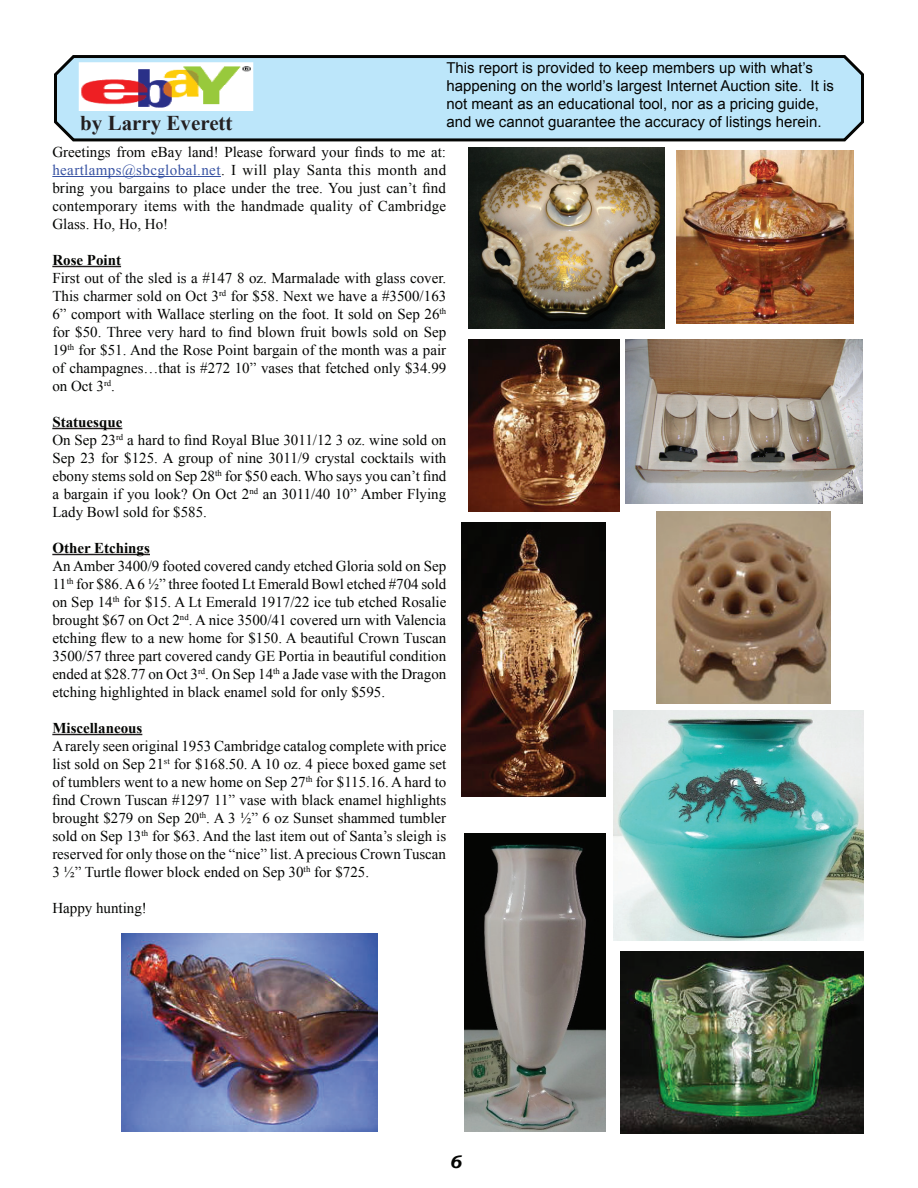
<style>
.page{position:relative;width:918px;height:1188px;background:#fff}
.page>*{position:absolute;margin:0;border:0;box-sizing:border-box;transform-origin:0 0}
.t1{font:700 21px "Times New Roman";color:#231f20}
.t2{font:italic 700 18px "Bookman Old Style";color:#040503}
.t3{font:15px/18px "Times New Roman";color:#040503;text-align:justify}
.t4{font:15px/18px "Arial";color:#040503}
.t5{font:700 15px "Times New Roman";color:#040503}
.s1{color:#3853a3}
.s2{font-weight:700}
</style>
<div class="page">
<svg style="left:54px;top:55px;width:810px;height:87px;background:#add3e5"></svg>
<img style="left:82px;top:65px;width:168px;height:43px">
<div style="left:79px;top:62px;width:174px;height:49px;border:2px solid #fff"></div>
<hr style="left:52px;top:176px;width:169px;height:1px;background:#3853a3">
<hr style="left:52px;top:266px;width:69px;height:1px;background:#231f20">
<hr style="left:52px;top:428px;width:70px;height:1px;background:#231f20">
<hr style="left:52px;top:554px;width:98px;height:1px;background:#231f20">
<hr style="left:52px;top:734px;width:90px;height:1px;background:#231f20">
<img style="left:461px;top:522px;width:144px;height:275px">
<img style="left:469px;top:339px;width:151px;height:172px">
<img style="left:677px;top:151px;width:176px;height:173px">
<img style="left:121px;top:934px;width:256px;height:197px">
<img style="left:469px;top:147px;width:195px;height:181px">
<img style="left:657px;top:511px;width:174px;height:192px">
<img style="left:464px;top:833px;width:141px;height:298px">
<img style="left:621px;top:951px;width:243px;height:183px">
<img style="left:614px;top:710px;width:249px;height:230px">
<img style="left:625px;top:339px;width:238px;height:164px">
<p class="t4" style="left:446px;top:59px;width:389px">This report is provided to keep members up with what’s happening on the world’s largest Internet Auction site. It is not meant as an educational tool, nor as a pricing guide,</p>
<h1 class="t1" style="left:80px;top:109px;width:154px">by Larry Everett</h1>
<p class="t4" style="left:446px;top:113px;width:377px">and we cannot guarantee the accuracy of listings herein.</p>
<p class="t3" style="left:52px;top:143px;width:395px">Greetings from eBay land! Please forward your finds to me at: <span class="s1">heartlamps@sbcglobal.net</span>. I will play Santa this month and bring you bargains to place under the tree. You just can’t find contemporary items with the handmade quality of Cambridge Glass. Ho, Ho, Ho!</p>
<p class="t5" style="left:52px;top:249px;width:70px">Rose Point</p>
<p class="t3" style="left:52px;top:269px;width:396px">First out of the sled is a #147 8 oz. Marmalade with glass cover.<br>This charmer sold on Oct 3<sup>rd</sup> for $58. Next we have a #3500/163<br>6” comport with Wallace sterling on the foot. It sold on Sep 26<sup>th </sup>for $50. Three very hard to find blown fruit bowls sold on Sep 19<sup>th</sup> for $51. And the Rose Point bargain of the month was a pair of champagnes…that is #272 10” vases that fetched only $34.99 on Oct 3<sup>rd</sup>.</p>
<p class="t3" style="left:52px;top:413px;width:395px;text-align:left"><span class="s2">Statuesque<br></span>On Sep 23<sup>rd</sup> a hard to find Royal Blue 3011/12 3 oz. wine sold on Sep 23 for $125. A group of nine 3011/9 crystal cocktails with ebony stems sold on Sep 28<sup>th</sup> for $50 each. Who says you can’t find a bargain if you look? On Oct 2<sup>nd</sup> an 3011/40 10” Amber Flying Lady Bowl sold for $585.</p>
<p class="t5" style="left:52px;top:537px;width:99px">Other Etchings</p>
<p class="t3" style="left:52px;top:557px;width:396px">An Amber 3400/9 footed covered candy etched Gloria sold on Sep 11<sup>th</sup> for $86. A 6 ½” three footed Lt Emerald Bowl etched #704 sold on Sep 14<sup>th</sup> for $15. A Lt Emerald 1917/22 ice tub etched Rosalie brought $67 on Oct 2<sup>nd</sup>. A nice 3500/41 covered urn with Valencia etching flew to a new home for $150. A beautiful Crown Tuscan 3500/57 three part covered candy GE Portia in beautiful condition ended at $28.77 on Oct 3<sup>rd</sup>. On Sep 14<sup>th</sup> a Jade vase with the Dragon etching highlighted in black enamel sold for only $595.</p>
<p class="t5" style="left:52px;top:717px;width:91px">Miscellaneous</p>
<p class="t3" style="left:52px;top:737px;width:396px">A rarely seen original 1953 Cambridge catalog complete with price list sold on Sep 21<sup>st</sup> for $168.50. A 10 oz. 4 piece boxed game set of tumblers went to a new home on Sep 27<sup>th</sup> for $115.16. A hard to find Crown Tuscan #1297 11” vase with black enamel highlights brought $279 on Sep 20<sup>th</sup>. A 3 ½” 6 oz Sunset shammed tumbler sold on Sep 13<sup>th</sup> for $63. And the last item out of Santa’s sleigh is reserved for only those on the “nice” list. A precious Crown Tuscan 3 ½” Turtle flower block ended on Sep 30<sup>th</sup> for $725.</p>
<p class="t3" style="left:52px;top:899px;width:96px">Happy hunting!</p>
<p class="t2" style="left:449px;top:1149px;width:14px">6</p>
</div>
